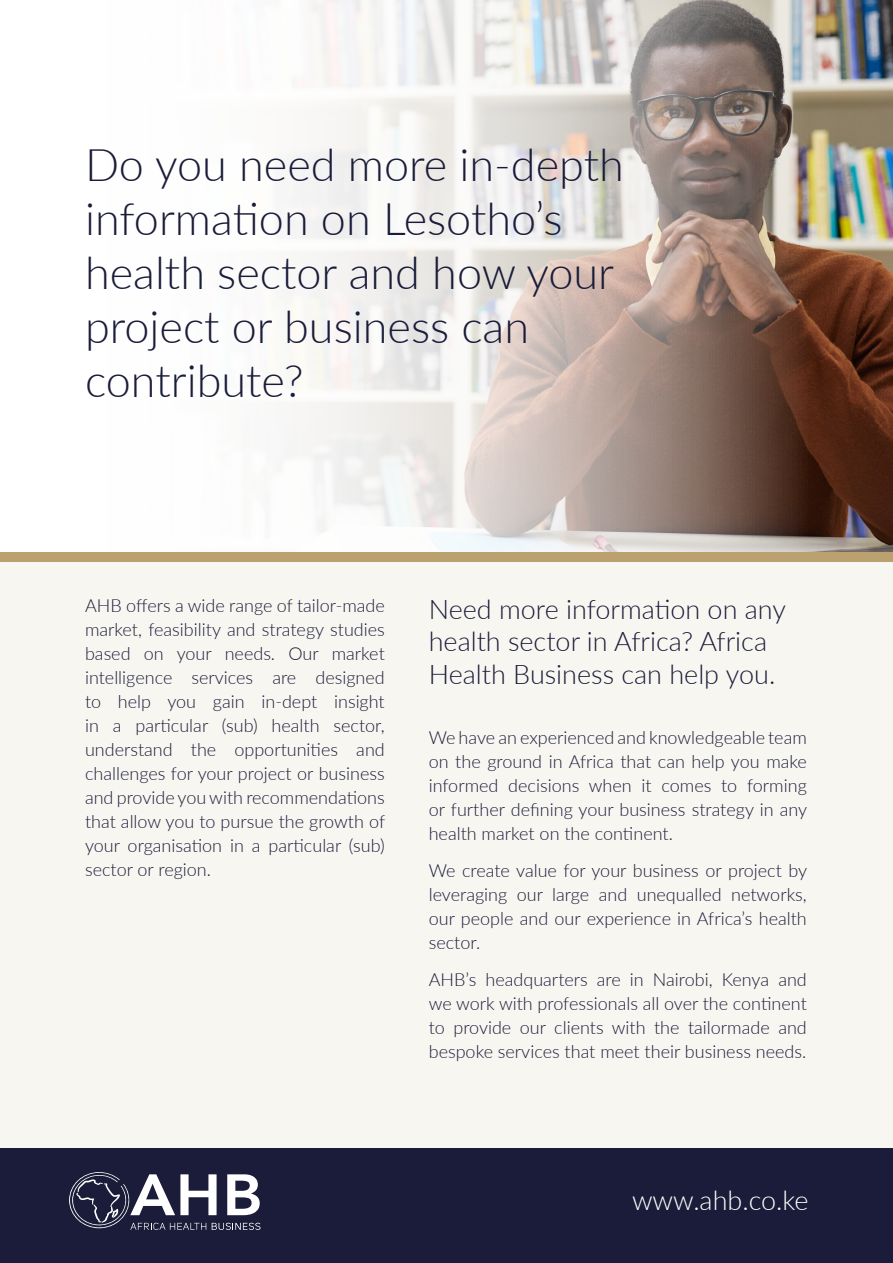
<style>
.page{position:relative;width:893px;height:1263px;background:#fff}
.page>*{position:absolute;margin:0;border:0;box-sizing:border-box;transform-origin:0 0}
.t1{font:300 45px/54px "Lato";color:#1a1c39}
.t2{font:300 27px/32.4px "Lato";color:#1a1c39}
.t3{font:300 27px "Lato";color:#fff}
.t4{font:300 18px/24px "Lato";color:#1a1c39;text-align:justify}
</style>
<div class="page">
<div style="left:0;top:561px;width:893px;height:587px;background:#f8f6f1"></div>
<img style="left:844px;top:0;width:49px;height:553px">
<svg style="left:0;top:0;width:844px;height:553px"></svg>
<div style="left:0;top:553px;width:893px;height:9px;background:#bba070"></div>
<div style="left:0;top:1148px;width:893px;height:115px;background:#1a1c39"></div>
<svg style="left:69px;top:1172px;width:192px;height:58px"></svg>
<p class="t1" style="left:85px;top:136px;width:540px">Do you need more in-depth information on Lesotho’s health sector and how your project or business can contribute?</p>
<p class="t4" style="left:85px;top:592px;width:302px">AHB offers a wide range of tailor-made market, feasibility and strategy studies based on your needs. Our market intelligence services are designed to help you gain in-dept insight in a particular (sub) health sector, understand the opportunities and challenges for your project or business and provide you with recommendations that allow you to pursue the growth of your organisation in a particular (sub) sector or region.</p>
<p class="t2" style="left:429px;top:592px;width:359px">Need more information on any health sector in Africa? Africa<br>Health Business can help you.</p>
<p class="t4" style="left:429px;top:725px;width:380px">We have an experienced and knowledgeable team on the ground in Africa that can help you make informed decisions when it comes to forming or further defining your business strategy in any health market on the continent.</p>
<p class="t4" style="left:429px;top:858px;width:380px">We create value for your business or project by leveraging our large and unequalled networks, our people and our experience in Africa’s health sector.</p>
<p class="t4" style="left:429px;top:967px;width:380px">AHB’s headquarters are in Nairobi, Kenya and we work with professionals all over the continent to provide our clients with the tailormade and bespoke services that meet their business needs.</p>
<p class="t3" style="left:632px;top:1182px;width:178px">www.ahb.co.ke</p>
</div>
